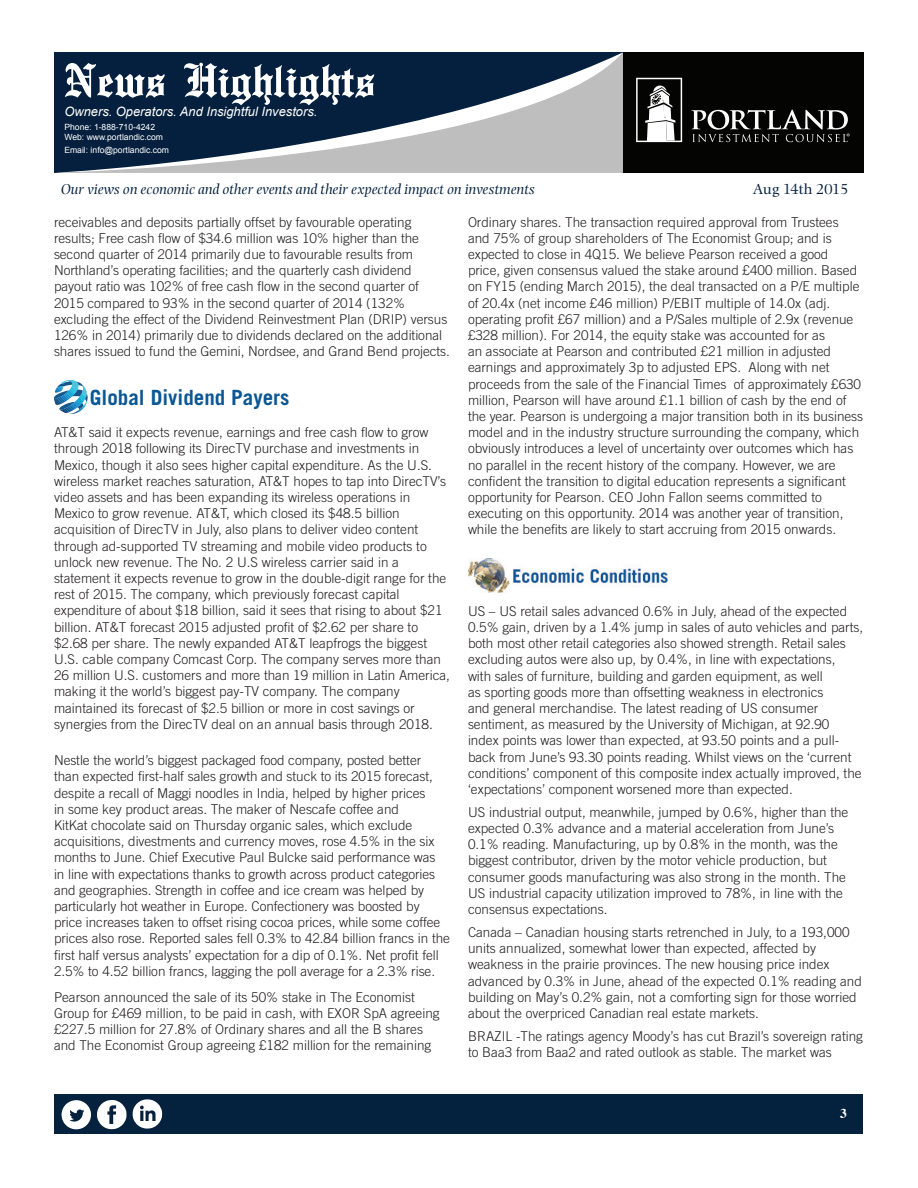
<style>
.page{position:relative;width:918px;height:1188px;background:#fff}
.page>*{position:absolute;margin:0;border:0;box-sizing:border-box;transform-origin:0 0}
.t1{font:500 51px "English Towne";color:#fff}
.t2{font:700 21px "Trade Gothic";color:#0b5793}
.t3{font:italic 15px "Photina";color:#04213e}
.t4{font:15px "Photina";letter-spacing:-.02em;color:#04213e}
.Article_-_Body{font:300 13.5px/16.2px "Trade Gothic";color:#231f20}
.t5{font:700 13.5px "Times";color:#fff}
.t6{font:italic 12.9px "Arial";color:#fff}
.t7{font:8.55px/10.4px "Arial";color:#fff}
</style>
<div class="page">
<div style="left:606px;top:52px;width:258px;height:121px;background:#040503"></div>
<div style="left:55px;top:1094px;width:808px;height:39px;background:#04213e"></div>
<svg style="left:54px;top:53px;width:569px;height:120px;background:#4d5d71"></svg>
<svg style="left:636px;top:78px;width:46px;height:64px"></svg>
<svg style="left:691px;top:110px;width:159px;height:32px"></svg>
<div style="left:62px;top:1100px;width:29px;height:29px;background:#fff;border-radius:50%"></div>
<svg style="left:69px;top:1109px;width:15px;height:13px"></svg>
<svg style="left:97px;top:1100px;width:30px;height:30px"></svg>
<svg style="left:133px;top:1099px;width:29px;height:30px"></svg>
<svg style="left:54px;top:380px;width:34px;height:34px"></svg>
<img style="left:468px;top:559px;width:199px;height:33px">
<h1 class="t1" style="left:64px;top:51px;width:312px">News Highlights</h1>
<p class="t6" style="left:64px;top:103px;width:255px">Owners. Operators. And Insightful Investors.</p>
<p class="t7" style="left:64px;top:122px;width:100px">Phone: 1-888-710-4242<br>Web: www.portlandic.com</p>
<p class="t7" style="left:64px;top:145px;width:106px">Email: info@portlandic.com</p>
<p class="t3" style="left:61px;top:181px;width:475px">Our views on economic and other events and their expected impact on investments</p>
<p class="t4" style="left:753px;top:180px;width:97px">Aug 14th 2015</p>
<p class="Article_-_Body" style="left:54px;top:214px;width:398px">receivables and deposits partially offset by favourable operating results; Free cash flow of $34.6 million was 10% higher than the second quarter of 2014 primarily due to favourable results from Northland’s operating facilities; and the quarterly cash dividend payout ratio was 102% of free cash flow in the second quarter of 2015 compared to 93% in the second quarter of 2014 (132% excluding the effect of the Dividend Reinvestment Plan (DRIP) versus 126% in 2014) primarily due to dividends declared on the additional shares issued to fund the Gemini, Nordsee, and Grand Bend projects.</p>
<p class="t2" style="left:90px;top:384px;width:201px">Global Dividend Payers</p>
<p class="Article_-_Body" style="left:54px;top:424px;width:398px">AT&amp;T said it expects revenue, earnings and free cash flow to grow through 2018 following its DirecTV purchase and investments in Mexico, though it also sees higher capital expenditure. As the U.S. wireless market reaches saturation, AT&amp;T hopes to tap into DirecTV’s video assets and has been expanding its wireless operations in Mexico to grow revenue. AT&amp;T, which closed its $48.5 billion acquisition of DirecTV in July, also plans to deliver video content through ad-supported TV streaming and mobile video products to unlock new revenue. The No. 2 U.S wireless carrier said in a statement it expects revenue to grow in the double-digit range for the rest of 2015. The company, which previously forecast capital expenditure of about $18 billion, said it sees that rising to about $21 billion. AT&amp;T forecast 2015 adjusted profit of $2.62 per share to $2.68 per share. The newly expanded AT&amp;T leapfrogs the biggest U.S. cable company Comcast Corp. The company serves more than 26 million U.S. customers and more than 19 million in Latin America, making it the world’s biggest pay-TV company. The company maintained its forecast of $2.5 billion or more in cost savings or synergies from the DirecTV deal on an annual basis through 2018.</p>
<p class="Article_-_Body" style="left:54px;top:752px;width:397px">Nestle the world’s biggest packaged food company, posted better than expected first-half sales growth and stuck to its 2015 forecast, despite a recall of Maggi noodles in India, helped by higher prices<br>in some key product areas. The maker of Nescafe coffee and<br>KitKat chocolate said on Thursday organic sales, which exclude acquisitions, divestments and currency moves, rose 4.5% in the six months to June. Chief Executive Paul Bulcke said performance was<br>in line with expectations thanks to growth across product categories and geographies. Strength in coffee and ice cream was helped by particularly hot weather in Europe. Confectionery was boosted by price increases taken to offset rising cocoa prices, while some coffee prices also rose. Reported sales fell 0.3% to 42.84 billion francs in the first half versus analysts’ expectation for a dip of 0.1%. Net profit fell 2.5% to 4.52 billion francs, lagging the poll average for a 2.3% rise.</p>
<p class="Article_-_Body" style="left:54px;top:989px;width:387px">Pearson announced the sale of its 50% stake in The Economist Group for £469 million, to be paid in cash, with EXOR SpA agreeing £227.5 million for 27.8% of Ordinary shares and all the B shares and The Economist Group agreeing £182 million for the remaining</p>
<p class="Article_-_Body" style="left:468px;top:214px;width:397px">Ordinary shares. The transaction required approval from Trustees and 75% of group shareholders of The Economist Group; and is expected to close in 4Q15. We believe Pearson received a good price, given consensus valued the stake around £400 million. Based on FY15 (ending March 2015), the deal transacted on a P/E multiple of 20.4x (net income £46 million) P/EBIT multiple of 14.0x (adj. operating profit £67 million) and a P/Sales multiple of 2.9x (revenue £328 million). For 2014, the equity stake was accounted for as<br>an associate at Pearson and contributed £21 million in adjusted earnings and approximately 3p to adjusted EPS. Along with net proceeds from the sale of the Financial Times of approximately £630 million, Pearson will have around £1.1 billion of cash by the end of the year. Pearson is undergoing a major transition both in its business model and in the industry structure surrounding the company, which obviously introduces a level of uncertainty over outcomes which has no parallel in the recent history of the company. However, we are confident the transition to digital education represents a significant opportunity for Pearson. CEO John Fallon seems committed to executing on this opportunity. 2014 was another year of transition, while the benefits are likely to start accruing from 2015 onwards.</p>
<p class="Article_-_Body" style="left:468px;top:603px;width:397px">US – US retail sales advanced 0.6% in July, ahead of the expected 0.5% gain, driven by a 1.4% jump in sales of auto vehicles and parts, both most other retail categories also showed strength. Retail sales excluding autos were also up, by 0.4%, in line with expectations,<br>with sales of furniture, building and garden equipment, as well<br>as sporting goods more than offsetting weakness in electronics<br>and general merchandise. The latest reading of US consumer sentiment, as measured by the University of Michigan, at 92.90 index points was lower than expected, at 93.50 points and a pull&shy;back from June’s 93.30 points reading. Whilst views on the ‘current conditions’ component of this composite index actually improved, the ‘expectations’ component worsened more than expected.</p>
<p class="Article_-_Body" style="left:468px;top:804px;width:382px">US industrial output, meanwhile, jumped by 0.6%, higher than the expected 0.3% advance and a material acceleration from June’s 0.1% reading. Manufacturing, up by 0.8% in the month, was the biggest contributor, driven by the motor vehicle production, but consumer goods manufacturing was also strong in the month. The US industrial capacity utilization improved to 78%, in line with the consensus expectations.</p>
<p class="Article_-_Body" style="left:468px;top:924px;width:395px">Canada – Canadian housing starts retrenched in July, to a 193,000 units annualized, somewhat lower than expected, affected by weakness in the prairie provinces. The new housing price index advanced by 0.3% in June, ahead of the expected 0.1% reading and building on May’s 0.2% gain, not a comforting sign for those worried about the overpriced Canadian real estate markets.</p>
<p class="Article_-_Body" style="left:468px;top:1028px;width:397px">BRAZIL -The ratings agency Moody’s has cut Brazil’s sovereign rating to Baa3 from Baa2 and rated outlook as stable. The market was</p>
<p class="t5" style="left:840px;top:1100px;width:8px">3</p>
</div>
